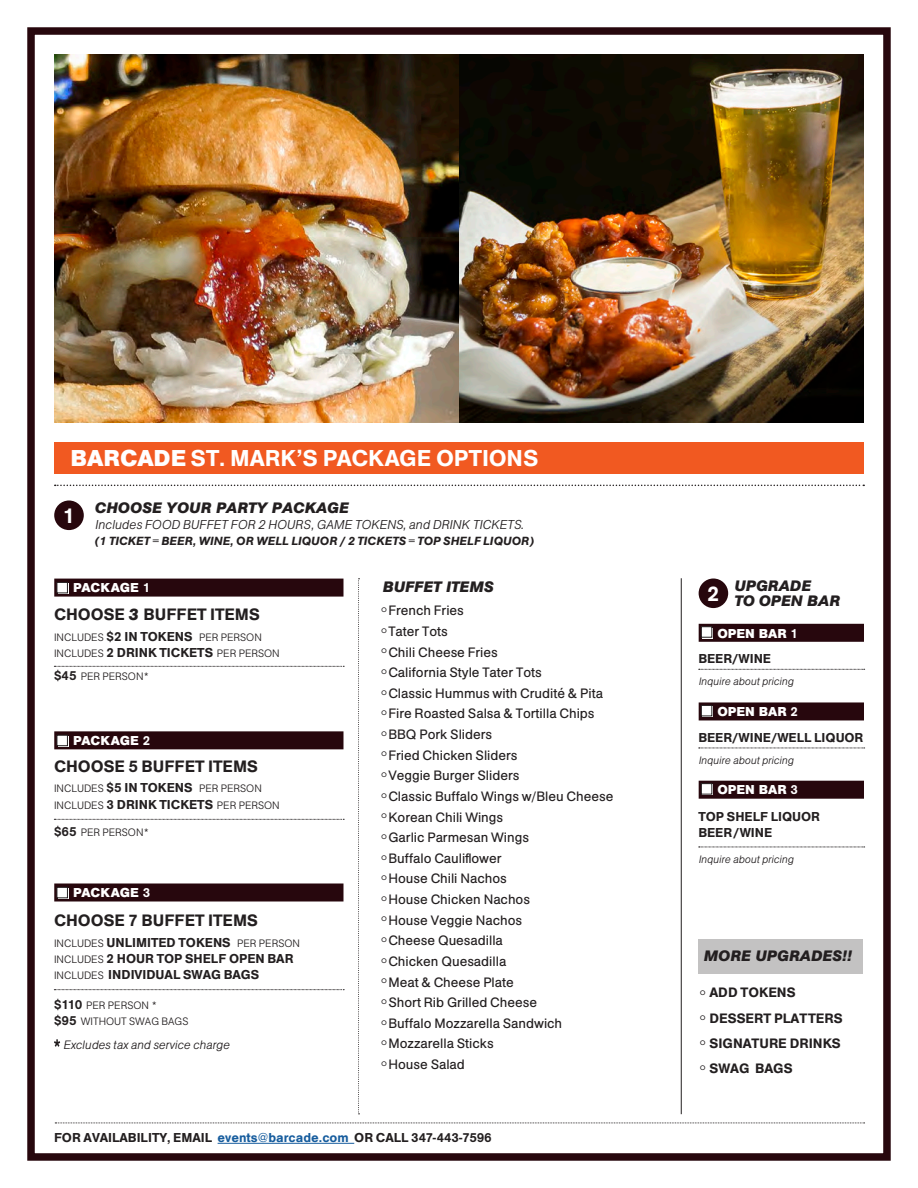
<style>
.page{position:relative;width:918px;height:1188px;background:#fff}
.page>*{position:absolute;margin:0;border:0;box-sizing:border-box;transform-origin:0 0}
.t1{font:24px "Akzidenz Buch Medium";letter-spacing:-.005em;color:#fff}
.t2{font:21.9px "Akzidenz Buch Medium";color:#fff}
.t3{font:17.25px "Akzidenz Buch Medium";color:#231f20}
.t4{font:italic 15.9px/15.5px "Akzidenz Buch Bold";color:#231f20}
.t5{font:14.25px "Akzidenz Buch Regular";color:#231f20}
.t6{font:14.25px "Akzidenz Buch Medium";color:#231f20}
.t7{font:13.5px/16.2px "Akzidenz Buch Medium";color:#231f20}
.t8{font:italic 13.5px "Akzidenz Buch Light";color:#231f20}
.t9{font:13.5px "Akzidenz Buch Bold";color:#fff}
.t10{font:italic 12.75px "Akzidenz Buch Light";color:#231f20}
.t11{font:italic 12.3px "Akzidenz Buch Medium";color:#231f20}
.t12{font:11.25px/16.2px "Akzidenz Buch Light";color:#231f20}
.t13{font:italic 11.25px "Akzidenz Buch Light";color:#231f20}
.s1{font-family:"Akzidenz Buch Bold"}
.s2{font-family:"Akzidenz Buch Medium"}
.s3{font-family:"Akzidenz Buch Bold";font-style:italic}
.s4{font-family:"Akzidenz Buch Medium";font-size:13.5px}
.s5{font-family:"Akzidenz Buch Light";font-size:11.25px}
.s6{font-size:17.25px}
.s7{color:#175d9e}
.s8{font-family:"Akzidenz Buch Regular";font-size:17.25px}
</style>
<div class="page">
<div style="left:27px;top:27px;width:864px;height:1134px;border:8px solid #27070d"></div>
<svg style="left:55px;top:1123px;width:810px;height:1px"></svg>
<img style="left:459px;top:54px;width:405px;height:368px">
<div style="left:54px;top:442px;width:810px;height:31px;background:#f15921"></div>
<svg style="left:55px;top:485px;width:809px;height:1px"></svg>
<hr style="left:218px;top:1143px;width:136px;height:1px;background:#175d9e">
<div style="left:54px;top:579px;width:289px;height:18px;background:#27070d"></div>
<div style="left:54px;top:731px;width:289px;height:18px;background:#27070d"></div>
<svg style="left:54px;top:666px;width:290px;height:1px"></svg>
<svg style="left:54px;top:819px;width:290px;height:1px"></svg>
<svg style="left:54px;top:989px;width:290px;height:1px"></svg>
<svg style="left:58px;top:584px;width:11px;height:10px"></svg>
<svg style="left:57px;top:582px;width:11px;height:11px"></svg>
<svg style="left:58px;top:736px;width:11px;height:11px"></svg>
<svg style="left:57px;top:735px;width:11px;height:11px"></svg>
<div style="left:54px;top:884px;width:289px;height:18px;background:#27070d"></div>
<svg style="left:58px;top:888px;width:11px;height:11px"></svg>
<svg style="left:57px;top:887px;width:11px;height:11px"></svg>
<hr style="left:681px;top:578px;width:1px;height:536px;background:#231f20">
<div style="left:699px;top:624px;width:165px;height:18px;background:#27070d"></div>
<div style="left:699px;top:702px;width:165px;height:18px;background:#27070d"></div>
<div style="left:699px;top:781px;width:165px;height:18px;background:#27070d"></div>
<svg style="left:699px;top:669px;width:166px;height:1px"></svg>
<svg style="left:699px;top:748px;width:166px;height:1px"></svg>
<svg style="left:699px;top:847px;width:166px;height:1px"></svg>
<svg style="left:703px;top:707px;width:10px;height:10px"></svg>
<svg style="left:701px;top:626px;width:11px;height:12px"></svg>
<svg style="left:701px;top:705px;width:11px;height:11px"></svg>
<svg style="left:701px;top:783px;width:11px;height:12px"></svg>
<div style="left:698px;top:939px;width:165px;height:35px;background:#c3c2c2"></div>
<div style="left:699px;top:579px;width:29px;height:29px;background:#27070d;border-radius:50%"></div>
<svg style="left:358px;top:578px;width:2px;height:537px"></svg>
<div style="left:54px;top:501px;width:30px;height:29px;background:#27070d;border-radius:50%"></div>
<svg style="left:54px;top:1039px;width:6px;height:8px"></svg>
<img style="left:54px;top:54px;width:405px;height:368px">
<p class="t1" style="left:70px;top:444px;width:470px"><span class="s1">BARCADE</span> ST. MARK’S PACKAGE OPTIONS</p>
<p class="t2" style="left:63px;top:503px;width:14px">1</p>
<p class="t4" style="left:95px;top:500px;width:256px">CHOOSE YOUR PARTY PACKAGE</p>
<p class="t8" style="left:95px;top:517px;width:430px">Includes FOOD BUFFET FOR 2 HOURS, GAME TOKENS, and DRINK TICKETS.</p>
<p class="t11" style="left:95px;top:534px;width:441px">(1 TICKET = BEER, WINE, OR WELL LIQUOR / 2 TICKETS = TOP SHELF LIQUOR)</p>
<p class="t9" style="left:73px;top:580px;width:79px">PACKAGE <span class="s2">1</span></p>
<p class="t3" style="left:54px;top:604px;width:207px">CHOOSE <span class="s3">3</span> BUFFET ITEMS</p>
<p class="t12" style="left:54px;top:629px;width:227px">INCLUDES <span class="s4">$2 IN TOKENS</span> PER PERSON<br>INCLUDES <span class="s4">2 DRINK TICKETS</span> PER PERSON</p>
<p class="t12" style="left:54px;top:669px;width:96px"><span class="s4">$45</span> PER PERSON*</p>
<p class="t9" style="left:73px;top:732px;width:79px">PACKAGE <span class="s2">2</span></p>
<p class="t3" style="left:54px;top:756px;width:205px">CHOOSE 5 BUFFET ITEMS</p>
<p class="t12" style="left:54px;top:781px;width:227px">INCLUDES <span class="s4">$5 IN TOKENS</span> PER PERSON<br>INCLUDES <span class="s4">3 DRINK TICKETS</span> PER PERSON</p>
<p class="t12" style="left:54px;top:824px;width:96px"><span class="s4">$65</span> PER PERSON*</p>
<p class="t9" style="left:73px;top:885px;width:79px">PACKAGE <span class="s2">3</span></p>
<p class="t3" style="left:54px;top:910px;width:205px">CHOOSE 7 BUFFET ITEMS</p>
<p class="t12" style="left:54px;top:935px;width:248px">INCLUDES <span class="s4">UNLIMITED TOKENS</span> PER PERSON</p>
<p class="t7" style="left:54px;top:951px;width:241px"><span class="s5">INCLUDES</span> 2 HOUR TOP SHELF OPEN BAR</p>
<p class="t7" style="left:54px;top:967px;width:207px"><span class="s5">INCLUDES</span> INDIVIDUAL SWAG BAGS</p>
<p class="t12" style="left:54px;top:997px;width:104px"><span class="s4">$110</span> PER PERSON *</p>
<p class="t12" style="left:54px;top:1014px;width:136px"><span class="s4">$95</span> WITHOUT SWAG BAGS</p>
<p class="t10" style="left:63px;top:1038px;width:168px">Excludes tax and service charge</p>
<p class="t4" style="left:383px;top:579px;width:112px">BUFFET ITEMS</p>
<p class="t5" style="left:380px;top:602px;width:86px"><span class="s6">°</span>French Fries</p>
<p class="t5" style="left:380px;top:623px;width:70px"><span class="s6">°</span>Tater Tots</p>
<p class="t5" style="left:380px;top:644px;width:119px"><span class="s6">°</span>Chili Cheese Fries</p>
<p class="t5" style="left:380px;top:664px;width:164px"><span class="s6">°</span>California Style Tater Tots</p>
<p class="t5" style="left:380px;top:685px;width:225px"><span class="s6">°</span>Classic Hummus with Crudité &amp; Pita</p>
<p class="t5" style="left:380px;top:706px;width:216px"><span class="s6">°</span>Fire Roasted Salsa &amp; Tortilla Chips</p>
<p class="t5" style="left:380px;top:726px;width:114px"><span class="s6">°</span>BBQ Pork Sliders</p>
<p class="t5" style="left:380px;top:747px;width:139px"><span class="s6">°</span>Fried Chicken Sliders</p>
<p class="t5" style="left:380px;top:767px;width:141px"><span class="s6">°</span>Veggie Burger Sliders</p>
<p class="t5" style="left:380px;top:788px;width:235px"><span class="s6">°</span>Classic Buffalo Wings w/Bleu Cheese</p>
<p class="t5" style="left:380px;top:809px;width:125px"><span class="s6">°</span>Korean Chili Wings</p>
<p class="t5" style="left:380px;top:829px;width:151px"><span class="s6">°</span>Garlic Parmesan Wings</p>
<p class="t5" style="left:380px;top:850px;width:123px"><span class="s6">°</span>Buffalo Cauliflower</p>
<p class="t5" style="left:380px;top:871px;width:128px"><span class="s6">°</span>House Chili Nachos</p>
<p class="t5" style="left:380px;top:891px;width:152px"><span class="s6">°</span>House Chicken Nachos</p>
<p class="t5" style="left:380px;top:912px;width:144px"><span class="s6">°</span>House Veggie Nachos</p>
<p class="t5" style="left:380px;top:932px;width:125px"><span class="s6">°</span>Cheese Quesadilla</p>
<p class="t5" style="left:380px;top:953px;width:128px"><span class="s6">°</span>Chicken Quesadilla</p>
<p class="t5" style="left:380px;top:974px;width:136px"><span class="s6">°</span>Meat &amp; Cheese Plate</p>
<p class="t5" style="left:380px;top:994px;width:159px"><span class="s6">°</span>Short Rib Grilled Cheese</p>
<p class="t5" style="left:380px;top:1015px;width:184px"><span class="s6">°</span>Buffalo Mozzarella Sandwich</p>
<p class="t5" style="left:380px;top:1036px;width:115px"><span class="s6">°</span>Mozzarella Sticks</p>
<p class="t5" style="left:380px;top:1056px;width:87px"><span class="s6">°</span>House Salad</p>
<p class="t7" style="left:54px;top:1129px;width:439px">FOR AVAILABILITY, EMAIL <span class="s7">events@barcade.com</span> OR CALL 347-443-7596</p>
<p class="t4" style="left:734px;top:578px;width:107px">UPGRADE<br>TO OPEN BAR</p>
<p class="t9" style="left:717px;top:625px;width:82px">OPEN BAR <span class="s2">1</span></p>
<p class="t2" style="left:707px;top:581px;width:14px">2</p>
<p class="t7" style="left:698px;top:651px;width:74px">BEER/WINE</p>
<p class="t13" style="left:698px;top:675px;width:97px">Inquire about pricing</p>
<p class="t9" style="left:717px;top:704px;width:82px">OPEN BAR <span class="s2">2</span></p>
<p class="t7" style="left:698px;top:729px;width:166px">BEER/WINE/WELL LIQUOR</p>
<p class="t13" style="left:698px;top:754px;width:97px">Inquire about pricing</p>
<p class="t9" style="left:717px;top:782px;width:82px">OPEN BAR <span class="s2">3</span></p>
<p class="t7" style="left:698px;top:809px;width:123px">TOP SHELF LIQUOR<br>BEER/WINE</p>
<p class="t13" style="left:698px;top:853px;width:97px">Inquire about pricing</p>
<p class="t4" style="left:704px;top:948px;width:150px">MORE UPGRADES!!</p>
<p class="t6" style="left:698px;top:984px;width:99px"><span class="s8">°</span> ADD TOKENS</p>
<p class="t6" style="left:698px;top:1009px;width:146px"><span class="s8">°</span> DESSERT PLATTERS</p>
<p class="t6" style="left:698px;top:1035px;width:144px"><span class="s8">°</span> SIGNATURE DRINKS</p>
<p class="t6" style="left:698px;top:1060px;width:96px"><span class="s8">°</span> SWAG BAGS</p>
</div>
